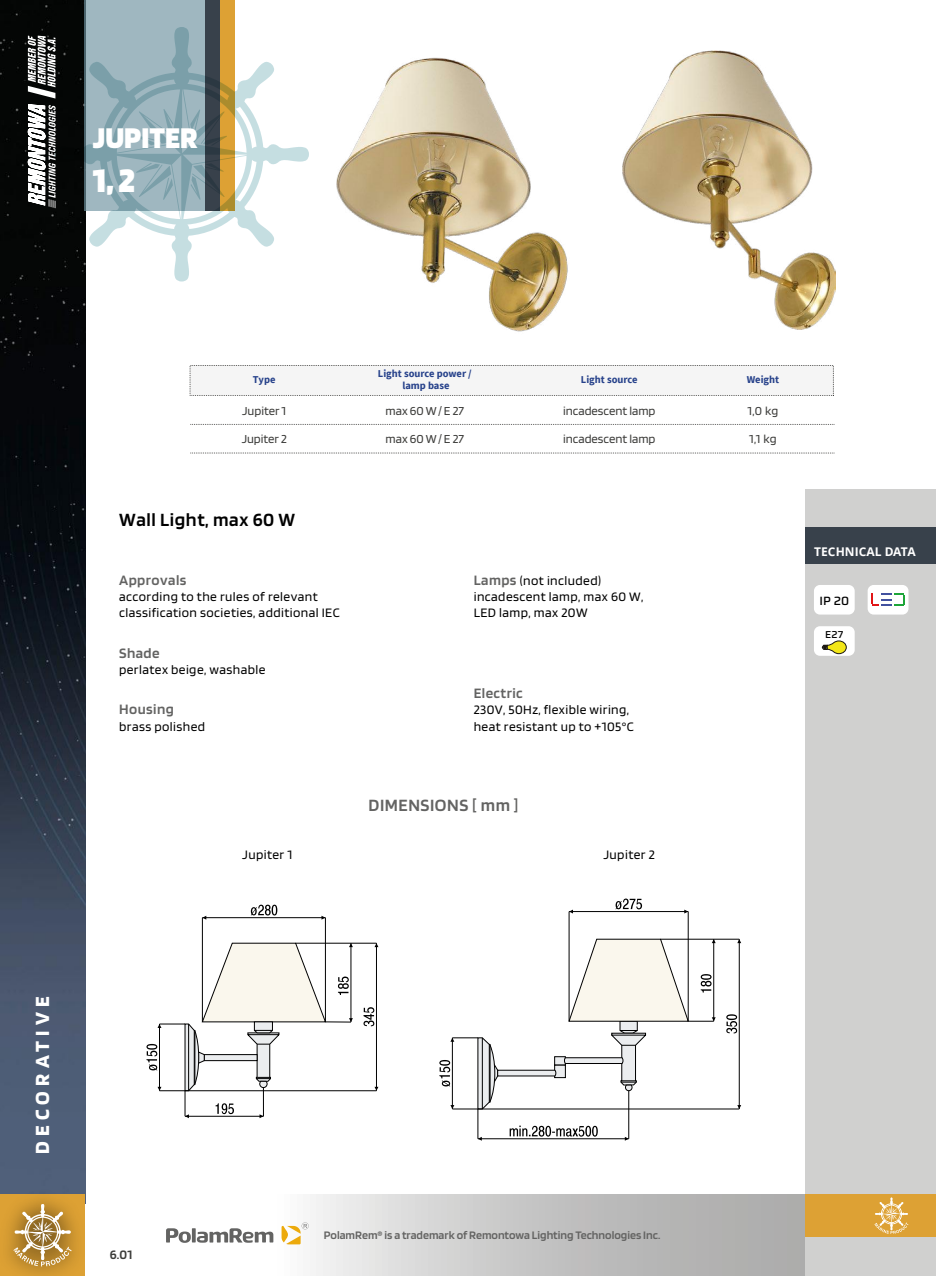
<style>
.page{position:relative;width:936px;height:1276px;background:#fff}
.page>*{position:absolute;margin:0;border:0;box-sizing:border-box;transform-origin:0 0}
.t1{font:800 36px "Blinker";color:#fff}
.t2{font:800 31.5px "Blinker";color:#fff;scale:.96 1}
.t3{font:700 21px "Blinker";letter-spacing:.25em;color:#fff}
.t4{font:600 19.5px "Blinker";letter-spacing:.03em;color:#000}
.t5{font:600 18px "Blinker";letter-spacing:.03em;color:#636362}
.t6{font:600 15px "Blinker";letter-spacing:.03em;color:#636362}
.t7{font:13.5px/16.2px "Blinker";letter-spacing:.03em;color:#000}
.t8{font:600 13.5px "Blinker";color:#3c3c3a}
.t9{font:12.75px/27.8px "Blinker";color:#3c3c3a}
.t10{font:600 12px "Blinker";color:#636362}
.t11{font:700 12px "Open Sans";color:#fff}
.t12{font:500 12px "Saira";color:#000}
.t13{font:700 10.5px/12.6px "Source Sans Pro";color:#27428b;text-align:center}
.t14{font:500 10.05px "Saira";color:#000}
.s1{font-weight:600;font-size:15px;color:#636362}
</style>
<div class="page">
<svg style="left:166px;top:1194px;width:639px;height:82px"></svg>
<div style="left:805px;top:489px;width:130px;height:787px;background:#d0d0cf"></div>
<div style="left:805px;top:1194px;width:130px;height:43px;background:#dda134"></div>
<div style="left:805px;top:527px;width:130px;height:37px;background:#38414b"></div>
<svg style="left:874px;top:1197px;width:34px;height:37px"></svg>
<svg style="left:166px;top:1228px;width:107px;height:14px"></svg>
<svg style="left:281px;top:1222px;width:27px;height:22px"></svg>
<img style="left:0;top:0;width:85px;height:1178px">
<svg style="left:28px;top:36px;width:26px;height:172px"></svg>
<img style="left:0;top:1178px;width:86px;height:98px">
<svg style="left:13px;top:1204px;width:59px;height:62px;background:#c49f5c"></svg>
<hr style="left:202px;top:917px;width:123px;height:1px;background:#000">
<hr style="left:376px;top:943px;width:1px;height:147px;background:#000">
<hr style="left:202px;top:917px;width:1px;height:105px;background:#000">
<hr style="left:325px;top:917px;width:1px;height:105px;background:#000">
<hr style="left:159px;top:1090px;width:217px;height:1px;background:#000">
<hr style="left:295px;top:943px;width:81px;height:1px;background:#000">
<svg style="left:251px;top:904px;width:26px;height:11px"></svg>
<svg style="left:363px;top:1007px;width:11px;height:19px"></svg>
<svg style="left:146px;top:942px;width:207px;height:176px"></svg>
<svg style="left:615px;top:898px;width:27px;height:11px"></svg>
<svg style="left:726px;top:1014px;width:11px;height:19px"></svg>
<hr style="left:569px;top:911px;width:119px;height:1px;background:#000">
<hr style="left:568px;top:911px;width:1px;height:110px;background:#000">
<hr style="left:688px;top:911px;width:1px;height:110px;background:#000">
<hr style="left:739px;top:939px;width:1px;height:170px;background:#000">
<hr style="left:660px;top:939px;width:79px;height:1px;background:#000">
<svg style="left:439px;top:938px;width:276px;height:202px"></svg>
<hr style="left:478px;top:1108px;width:261px;height:1px;background:#000">
<img style="left:336px;top:57px;width:232px;height:275px">
<img style="left:622px;top:51px;width:213px;height:278px">
<div style="left:190px;top:365px;width:643px;height:30px;background:#f5f5f5"></div>
<svg style="left:191px;top:424px;width:643px;height:1px"></svg>
<svg style="left:191px;top:453px;width:643px;height:1px"></svg>
<div style="left:813px;top:585px;width:41px;height:29px;background:#fff;border-radius:6px"></div>
<div style="left:813px;top:626px;width:41px;height:30px;background:#fff;border-radius:6px"></div>
<svg style="left:822px;top:641px;width:24px;height:13px"></svg>
<div style="left:867px;top:585px;width:41px;height:29px;background:#fff;border-radius:6px"></div>
<svg style="left:871px;top:593px;width:34px;height:12px"></svg>
<div style="left:84px;top:0;width:121px;height:211px;background:#9fb7c0"></div>
<div style="left:205px;top:0;width:15px;height:211px;background:#38414b"></div>
<div style="left:220px;top:0;width:15px;height:211px;background:#dda134"></div>
<svg style="left:54px;top:27px;width:255px;height:254px"></svg>
<h2 class="t2" style="left:93px;top:122px;width:111px">JUPITER</h2>
<h1 class="t1" style="left:93px;top:161px;width:44px">1, 2</h1>
<h3 class="t3" style="left:32px;top:1154px;width:159px;rotate:-90deg">DECORATIVE</h3>
<p class="t13" style="left:253px;top:373px;width:24px">Type</p>
<p class="t9" style="left:242px;top:397px;width:47px">Jupiter 1<br>Jupiter 2</p>
<h3 class="t4" style="left:119px;top:509px;width:178px">Wall Light, max 60 W</h3>
<p class="t6" style="left:119px;top:572px;width:69px">Approvals</p>
<p class="t7" style="left:119px;top:589px;width:222px">according to the rules of relevant classification societies, additional IEC</p>
<p class="t6" style="left:119px;top:645px;width:42px">Shade</p>
<p class="t7" style="left:119px;top:662px;width:148px">perlatex beige, washable</p>
<p class="t6" style="left:119px;top:702px;width:56px">Housing</p>
<p class="t7" style="left:119px;top:718px;width:87px">brass polished</p>
<p class="t13" style="left:378px;top:367px;width:95px">Light source power / lamp base</p>
<p class="t9" style="left:385px;top:397px;width:80px">max 60 W / E 27 max 60 W / E 27</p>
<p class="t13" style="left:581px;top:373px;width:58px">Light source</p>
<p class="t9" style="left:563px;top:397px;width:94px">incadescent lamp incadescent lamp</p>
<p class="t7" style="left:473px;top:572px;width:171px"><span class="s1">Lamps</span> (not included) incadescent lamp, max 60 W,<br>LED lamp, max 20W</p>
<p class="t6" style="left:473px;top:685px;width:51px">Electric</p>
<p class="t7" style="left:473px;top:702px;width:161px">230V, 50Hz, flexible wiring, heat resistant up to +105°C</p>
<h3 class="t5" style="left:368px;top:796px;width:151px">DIMENSIONS [ mm ]</h3>
<p class="t7" style="left:242px;top:846px;width:52px">Jupiter 1</p>
<p class="t7" style="left:603px;top:846px;width:53px">Jupiter 2</p>
<p class="t8" style="left:110px;top:1247px;width:24px">6.01</p>
<p class="t10" style="left:324px;top:1228px;width:338px">PolamRem® is a trademark of Remontowa Lighting Technologies Inc.</p>
<p class="t13" style="left:746px;top:373px;width:34px">Weight</p>
<p class="t9" style="left:747px;top:398px;width:32px;line-height:27.3px">1,0 kg<br>1,1 kg</p>
<p class="t11" style="left:814px;top:543px;width:103px">TECHNICAL DATA</p>
<p class="t12" style="left:819px;top:590px;width:31px">IP 20</p>
<p class="t14" style="left:825px;top:626px;width:20px">E27</p>
</div>
